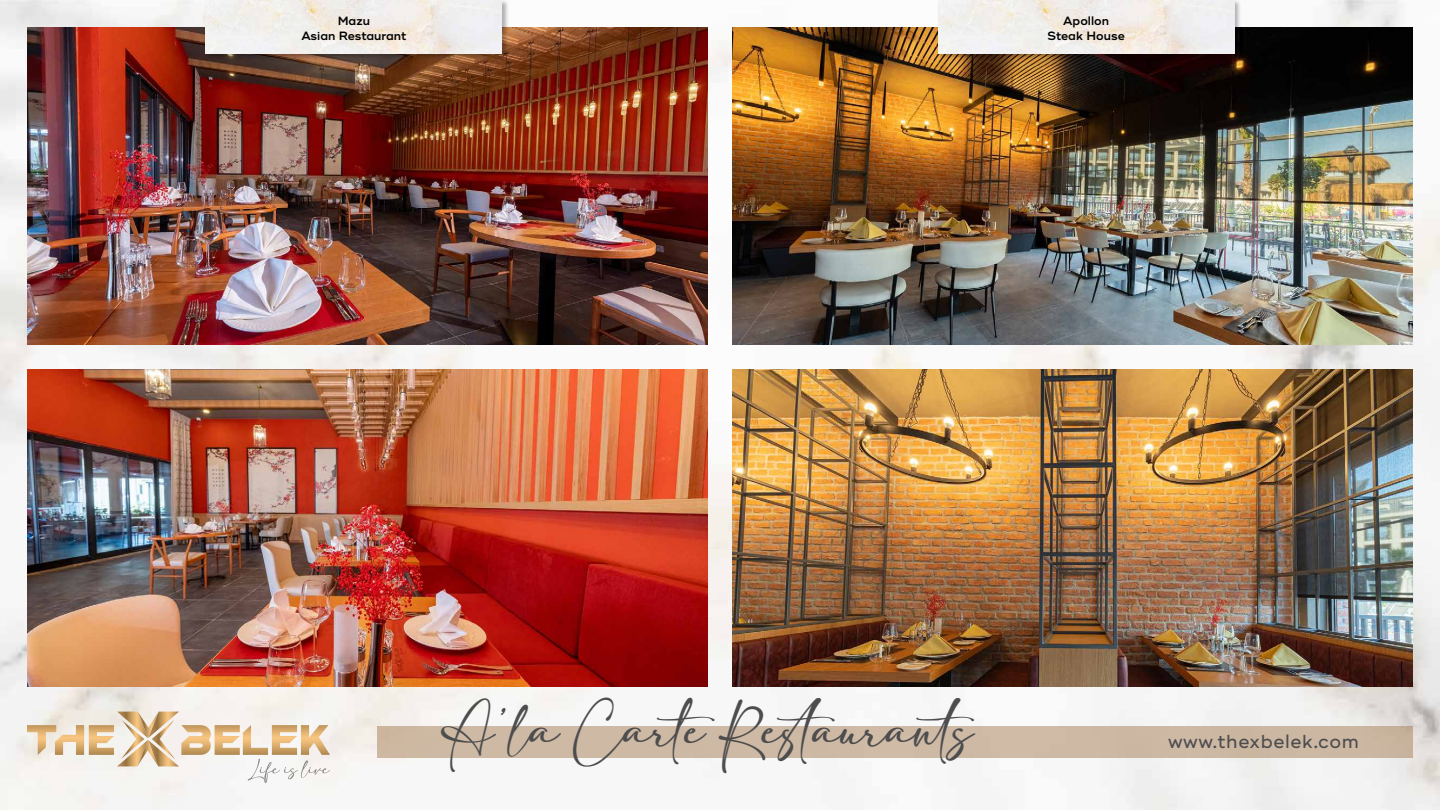
<style>
.page{position:relative;width:1440px;height:810px;background:#fff}
.page>*{position:absolute;margin:0;border:0;box-sizing:border-box;transform-origin:0 0}
.t1{font:37.5px "adelia";color:#4d4d4e}
.t2{font:500 18.75px "Ridley Grotesk";letter-spacing:.03em;color:#4d4d4e}
.t3{font:600 12px/14.4px "Ridley Grotesk";color:#000;text-align:center}
</style>
<div class="page">
<img style="left:0;top:0;width:1440px;height:810px">
<div style="left:377px;top:726px;width:1036px;height:32px;background:#ceb9a5"></div>
<svg style="left:27px;top:712px;width:303px;height:71px"></svg>
<img style="left:732px;top:27px;width:681px;height:317px">
<img style="left:27px;top:27px;width:681px;height:317px">
<img style="left:732px;top:370px;width:681px;height:317px">
<img style="left:27px;top:370px;width:681px;height:317px">
<div style="left:205px;top:0;width:304px;height:61px;background:#000;opacity:.3"></div>
<img style="left:206px;top:0;width:296px;height:54px">
<div style="left:937px;top:0;width:304px;height:61px;background:#000;opacity:.3"></div>
<img style="left:938px;top:0;width:296px;height:54px">
<p class="t3" style="left:301px;top:14px;width:106px">Mazu<br>Asian Restaurant</p>
<p class="t3" style="left:1048px;top:14px;width:79px">Apollon<br>Steak House</p>
<h1 class="t1" style="left:441px;top:710px;width:537px">A’la Carte Restaurants</h1>
<h2 class="t2" style="left:1168px;top:731px;width:192px">www.thexbelek.com</h2>
</div>
